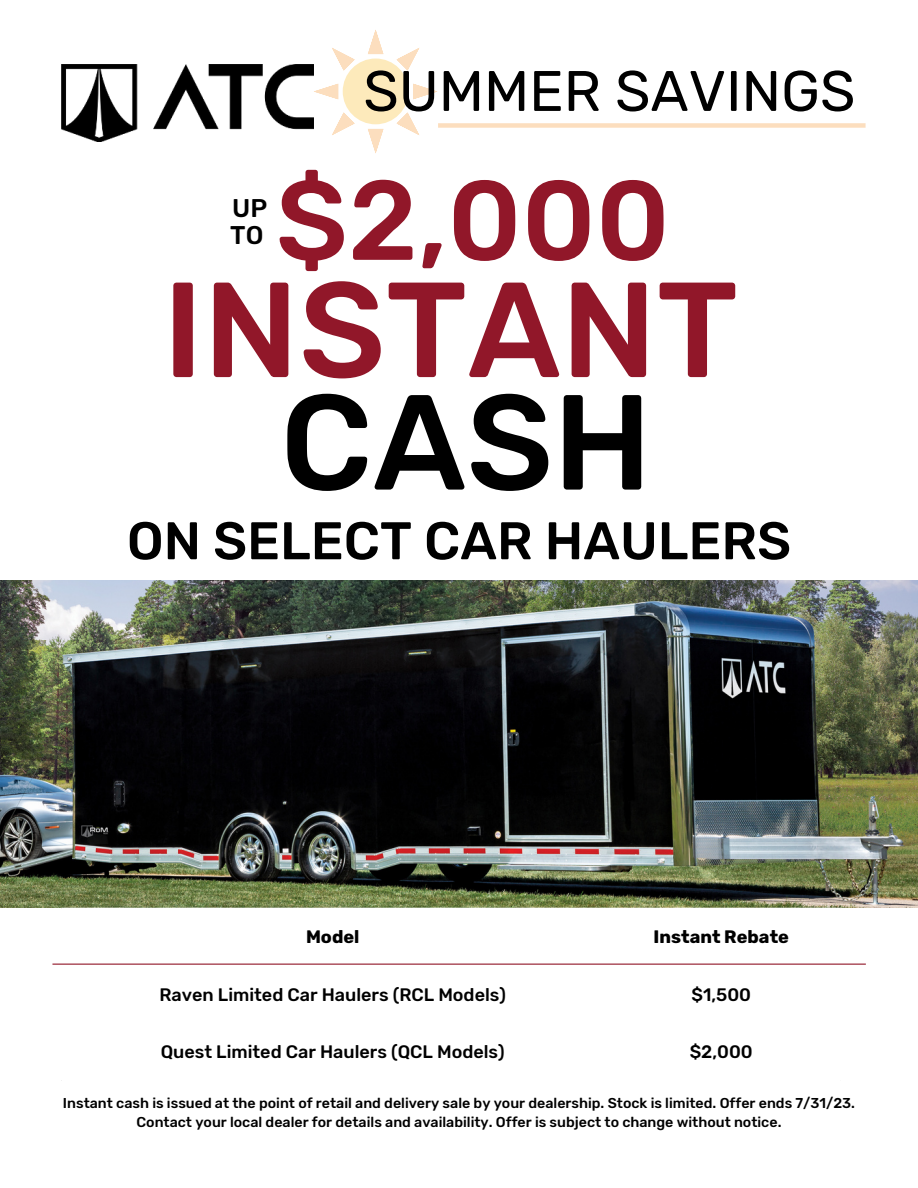
<style>
.page{position:relative;width:918px;height:1188px;background:#fff}
.page>*{position:absolute;margin:0;border:0;box-sizing:border-box;transform-origin:0 0}
.t1{font:500 135px "Rubik";color:#911729}
.t2{font:500 135px "Rubik";color:#000}
.t3{font:500 112.5px "Rubik";color:#911729}
.t4{font:57px "Rubik";color:#000}
.t5{font:500 52.95px "Rubik";color:#000}
.t6{font:500 25.5px/27px "Rubik";color:#000}
.t7{font:500 18px "Rubik";color:#000}
.t8{font:700 18px "Rubik";color:#000}
.t9{font:500 14.25px/19.2px "Rubik";color:#000;text-align:center}
</style>
<div class="page">
<img style="left:0;top:580px;width:918px;height:328px">
<hr style="left:52px;top:964px;width:814px;height:1px;background:#911729">
<img style="left:61px;top:64px;width:252px;height:78px">
<div style="left:343px;top:59px;width:66px;height:65px;background:#fdeabb;border-radius:50%"></div>
<svg style="left:368px;top:30px;width:15px;height:24px"></svg>
<svg style="left:368px;top:129px;width:15px;height:24px"></svg>
<svg style="left:413px;top:84px;width:24px;height:15px"></svg>
<svg style="left:314px;top:84px;width:24px;height:15px"></svg>
<svg style="left:397px;top:112px;width:22px;height:23px"></svg>
<svg style="left:332px;top:48px;width:23px;height:23px"></svg>
<svg style="left:332px;top:112px;width:23px;height:23px"></svg>
<svg style="left:397px;top:48px;width:22px;height:23px"></svg>
<div style="left:438px;top:123px;width:428px;height:5px;background:#fcdebe"></div>
<h3 class="t4" style="left:363px;top:59px;width:494px">SUMMER SAVINGS</h3>
<h3 class="t6" style="left:230px;top:195px;width:38px">UP<br>TO</h3>
<h2 class="t3" style="left:276px;top:156px;width:396px">$2,000</h2>
<h1 class="t1" style="left:163px;top:253px;width:577px">INSTANT</h1>
<h1 class="t2" style="left:280px;top:365px;width:373px">CASH</h1>
<h3 class="t5" style="left:127px;top:511px;width:666px">ON SELECT CAR HAULERS</h3>
<p class="t8" style="left:306px;top:926px;width:55px">Model</p>
<p class="t8" style="left:654px;top:926px;width:137px">Instant Rebate</p>
<p class="t7" style="left:159px;top:984px;width:348px">Raven Limited Car Haulers (RCL Models)</p>
<p class="t7" style="left:691px;top:984px;width:61px">$1,500</p>
<p class="t7" style="left:161px;top:1042px;width:346px">Quest Limited Car Haulers (QCL Models)</p>
<p class="t7" style="left:690px;top:1042px;width:65px">$2,000</p>
<p class="t9" style="left:63px;top:1094px;width:794px">Instant cash is issued at the point of retail and delivery sale by your dealership. Stock is limited. Offer ends 7/31/23.<br>Contact your local dealer for details and availability. Offer is subject to change without notice.</p>
</div>
